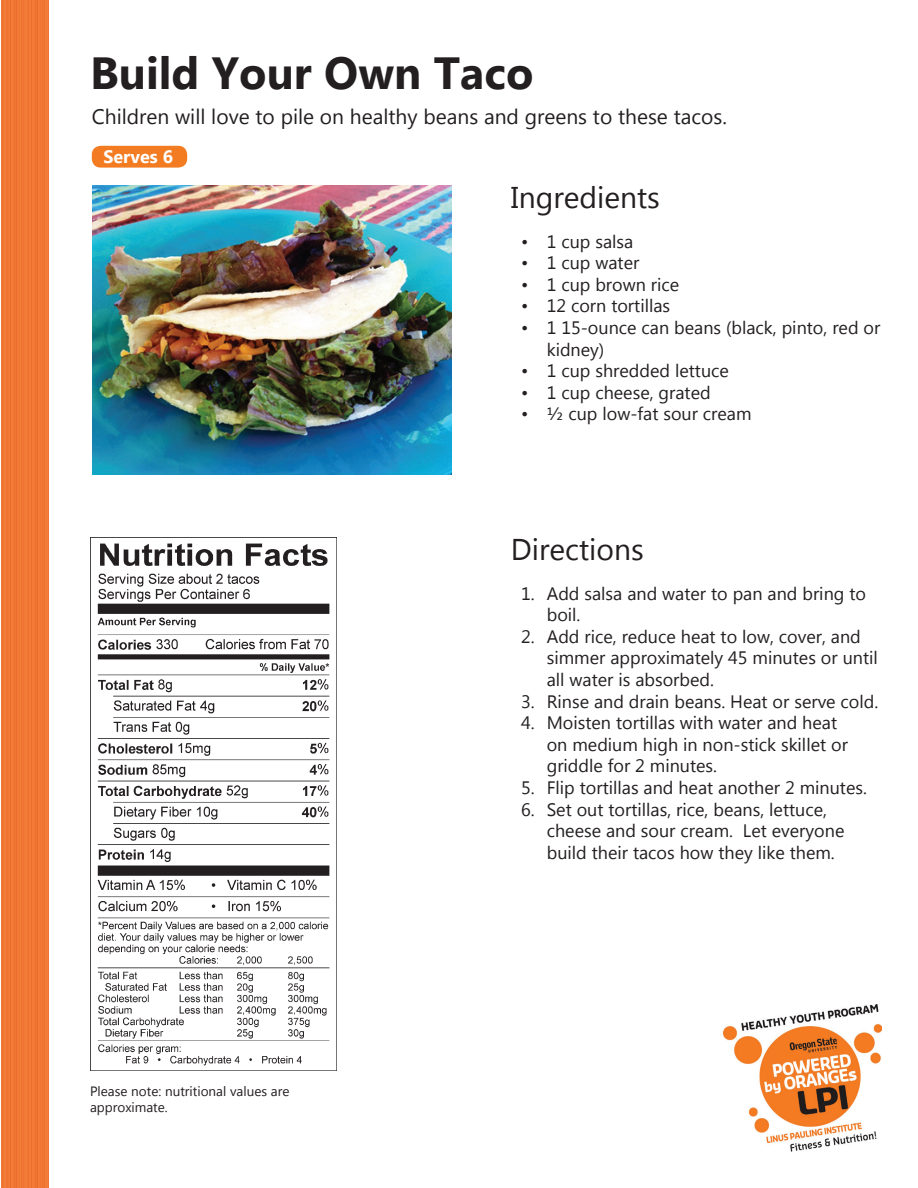
<style>
.page{position:relative;width:918px;height:1188px;background:#fff}
.page>*{position:absolute;margin:0;border:0;box-sizing:border-box;transform-origin:0 0}
.t1{font:700 45px "Microsoft New Tai Lue";color:#231f20}
.t2{font:30px "Microsoft New Tai Lue";color:#231f20}
.t3{font:21px "Microsoft New Tai Lue";color:#231f20}
.t4{font:18px/21.6px "Microsoft New Tai Lue";color:#231f20}
.t5{font:700 18px "Microsoft New Tai Lue";color:#fff}
.t6{font:13.5px/16.2px "Microsoft New Tai Lue";color:#231f20}
</style>
<div class="page">
<img style="left:90px;top:537px;width:247px;height:534px">
<img style="left:2px;top:0;width:47px;height:1188px">
<div style="left:92px;top:146px;width:95px;height:22px;background:#f37b21;border-radius:9px"></div>
<img style="left:724px;top:1005px;width:158px;height:147px">
<img style="left:92px;top:186px;width:360px;height:288px">
<h1 class="t1" style="left:90px;top:47px;width:445px">Build Your Own Taco</h1>
<p class="t3" style="left:92px;top:104px;width:637px">Children will love to pile on healthy beans and greens to these tacos.</p>
<p class="t5" style="left:103px;top:147px;width:71px">Serves 6</p>
<h2 class="t2" style="left:511px;top:180px;width:151px">Ingredients</h2>
<p class="t4" style="left:521px;top:232px;width:114px">• 1 cup salsa</p>
<p class="t4" style="left:521px;top:253px;width:120px">• 1 cup water</p>
<p class="t4" style="left:521px;top:275px;width:160px">• 1 cup brown rice</p>
<p class="t4" style="left:521px;top:297px;width:150px">• 12 corn tortillas</p>
<p class="t4" style="left:547px;top:318px;width:335px;text-indent:-26px">• 1 15-ounce can beans (black, pinto, red or kidney)</p>
<p class="t4" style="left:521px;top:361px;width:209px">• 1 cup shredded lettuce</p>
<p class="t4" style="left:521px;top:383px;width:191px">• 1 cup cheese, grated</p>
<p class="t4" style="left:521px;top:405px;width:232px">• ½ cup low-fat sour cream</p>
<p class="t6" style="left:90px;top:1084px;width:201px">Please note: nutritional values are approximate.</p>
<h2 class="t2" style="left:511px;top:532px;width:134px">Directions</h2>
<p class="t4" style="left:547px;top:584px;width:321px;text-indent:-26px">1. Add salsa and water to pan and bring to boil.</p>
<p class="t4" style="left:547px;top:627px;width:333px;text-indent:-26px">2. Add rice, reduce heat to low, cover, and simmer approximately 45 minutes or until all water is absorbed.</p>
<p class="t4" style="left:521px;top:692px;width:359px">3. Rinse and drain beans. Heat or serve cold.</p>
<p class="t4" style="left:547px;top:713px;width:303px;text-indent:-26px">4. Moisten tortillas with water and heat on medium high in non-stick skillet or griddle for 2 minutes.</p>
<p class="t4" style="left:521px;top:778px;width:347px">5. Flip tortillas and heat another 2 minutes.</p>
<p class="t4" style="left:547px;top:800px;width:299px;text-indent:-26px">6. Set out tortillas, rice, beans, lettuce, cheese and sour cream. Let everyone build their tacos how they like them.</p>
</div>
